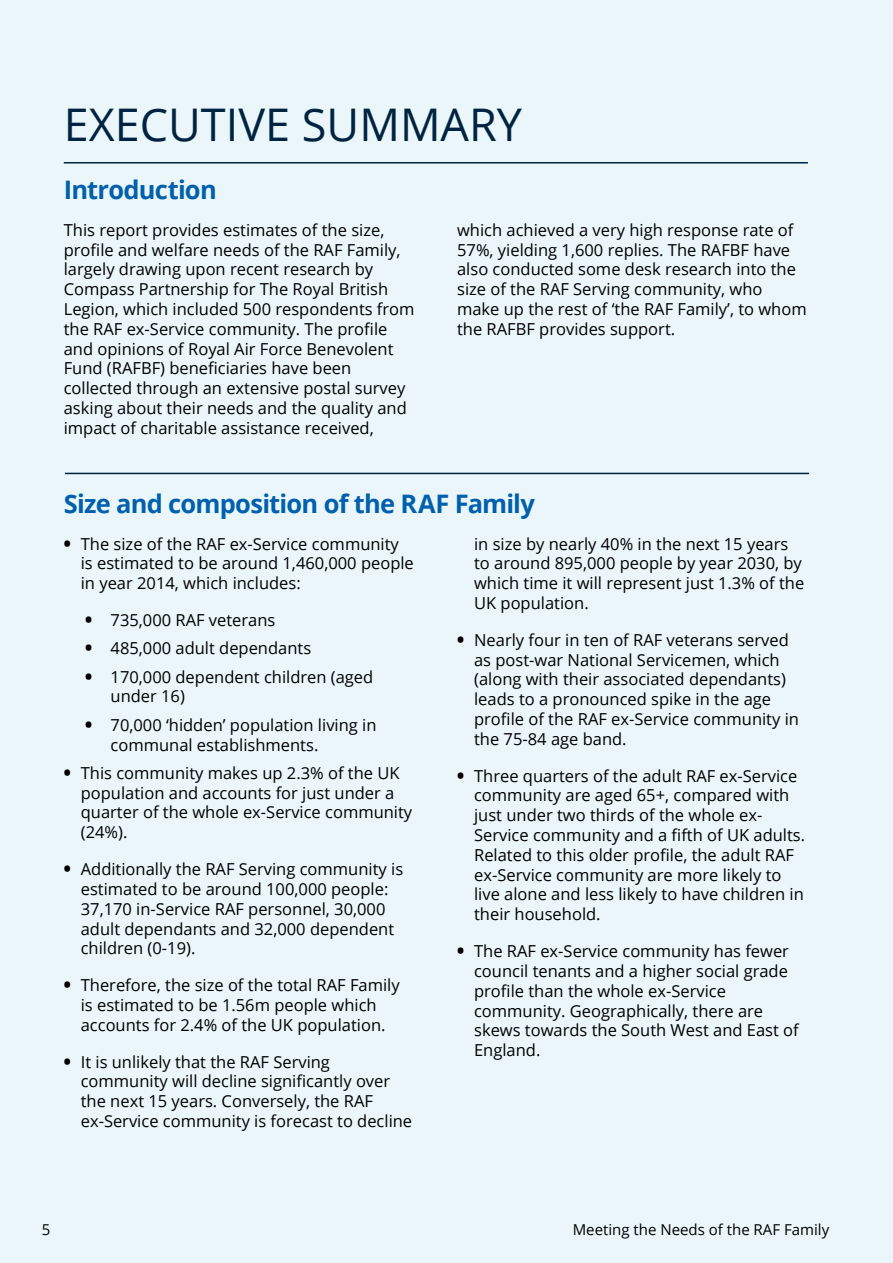
<style>
.page{position:relative;width:893px;height:1263px;background:#eaf6f9}
.page>*{position:absolute;margin:0;border:0;box-sizing:border-box;transform-origin:0 0}
.t1{font:45px "Open Sans";color:#002341}
.t2{font:700 25.5px "Open Sans";letter-spacing:-.03em;color:#0060ae}
.t3{font:16.5px/19.8px "Open Sans";color:#000}
.t4{font:15px "Open Sans";color:#000}
.s1{font-weight:800;font-size:18px}
</style>
<div class="page">
<hr style="left:64px;top:162px;width:744px;height:1px;background:#002341">
<hr style="left:65px;top:473px;width:744px;height:1px;background:#002341">
<h1 class="t1" style="left:64px;top:94px;width:272px">Executive Summar</h1>
<h1 class="t1" style="left:497px;top:94px;width:27px">y</h1>
<h2 class="t2" style="left:64px;top:172px;width:154px">Introduction</h2>
<p class="t3" style="left:64px;top:219px;width:352px">This report provides estimates of the size, profile and welfare needs of the RAF Family, largely drawing upon recent research by Compass Partnership for The Royal British Legion, which included 500 respondents from the RAF ex-Service community. The profile and opinions of Royal Air Force Benevolent Fund (RAFBF) beneficiaries have been collected through an extensive postal survey asking about their needs and the quality and impact of charitable assistance received,</p>
<p class="t3" style="left:457px;top:219px;width:351px">which achieved a very high response rate of 57%, yielding 1,600 replies. The RAFBF have also conducted some desk research into the size of the RAF Serving community, who make up the rest of ‘the RAF Family’, to whom the RAFBF provides support.</p>
<h2 class="t2" style="left:64px;top:485px;width:473px">Size and composition of the RAF Family</h2>
<p class="t3" style="left:81px;top:533px;width:335px;text-indent:-17px"><span class="s1">•</span> The size of the RAF ex-Service community is estimated to be around 1,460,000 people in year 2014, which includes:</p>
<p class="t3" style="left:85px;top:610px;width:192px"><span class="s1">•</span> 735,000 RAF veterans</p>
<p class="t3" style="left:85px;top:638px;width:228px"><span class="s1">•</span> 485,000 adult dependants</p>
<p class="t3" style="left:111px;top:666px;width:264px;text-indent:-26px"><span class="s1">•</span> 170,000 dependent children (aged under 16)</p>
<p class="t3" style="left:111px;top:714px;width:267px;text-indent:-26px"><span class="s1">•</span> 70,000 ‘hidden’ population living in communal establishments.</p>
<p class="t3" style="left:81px;top:762px;width:333px;text-indent:-17px"><span class="s1">•</span> This community makes up 2.3% of the UK population and accounts for just under a quarter of the whole ex-Service community (24%).</p>
<p class="t3" style="left:81px;top:859px;width:324px;text-indent:-17px"><span class="s1">•</span> Additionally the RAF Serving community is estimated to be around 100,000 people:<br>37,170 in-Service RAF personnel, 30,000 adult dependants and 32,000 dependent children (0-19).</p>
<p class="t3" style="left:64px;top:975px;width:337px;text-align:center"><span class="s1">•</span> Therefore, the size of the total RAF Family is estimated to be 1.56m people which accounts for 2.4% of the UK population.</p>
<p class="t3" style="left:81px;top:1051px;width:333px;text-indent:-17px"><span class="s1">•</span> It is unlikely that the RAF Serving community will decline significantly over the next 15 years. Conversely, the RAF ex-Service community is forecast to decline</p>
<p class="t3" style="left:474px;top:533px;width:332px">in size by nearly 40% in the next 15 years to around 895,000 people by year 2030, by which time it will represent just 1.3% of the UK population.</p>
<p class="t3" style="left:474px;top:629px;width:326px;text-indent:-17px"><span class="s1">•</span> N early four in ten of RAF veterans served as post-war National Servicemen, which (along with their associated dependants) leads to a pronounced spike in the age profile of the RAF ex-Service community in the 75-84 age band.</p>
<p class="t3" style="left:474px;top:765px;width:333px;text-indent:-17px"><span class="s1">•</span> Three quarters of the adult RAF ex-Service community are aged 65+, compared with just under two thirds of the whole ex-Service community and a fifth of UK adults.<br>Related to this older profile, the adult RAF ex-Service community are more likely to live alone and less likely to have children in their household.</p>
<p class="t3" style="left:474px;top:941px;width:327px;text-indent:-17px"><span class="s1">•</span> The RAF ex-Service community has fewer council tenants and a higher social grade profile than the whole ex-Service community. Geographically, there are skews towards the South West and East of England.</p>
<p class="t4" style="left:42px;top:1220px;width:10px">5</p>
<p class="t4" style="left:573px;top:1220px;width:258px">Meeting the N eeds of the RAF Family</p>
</div>
